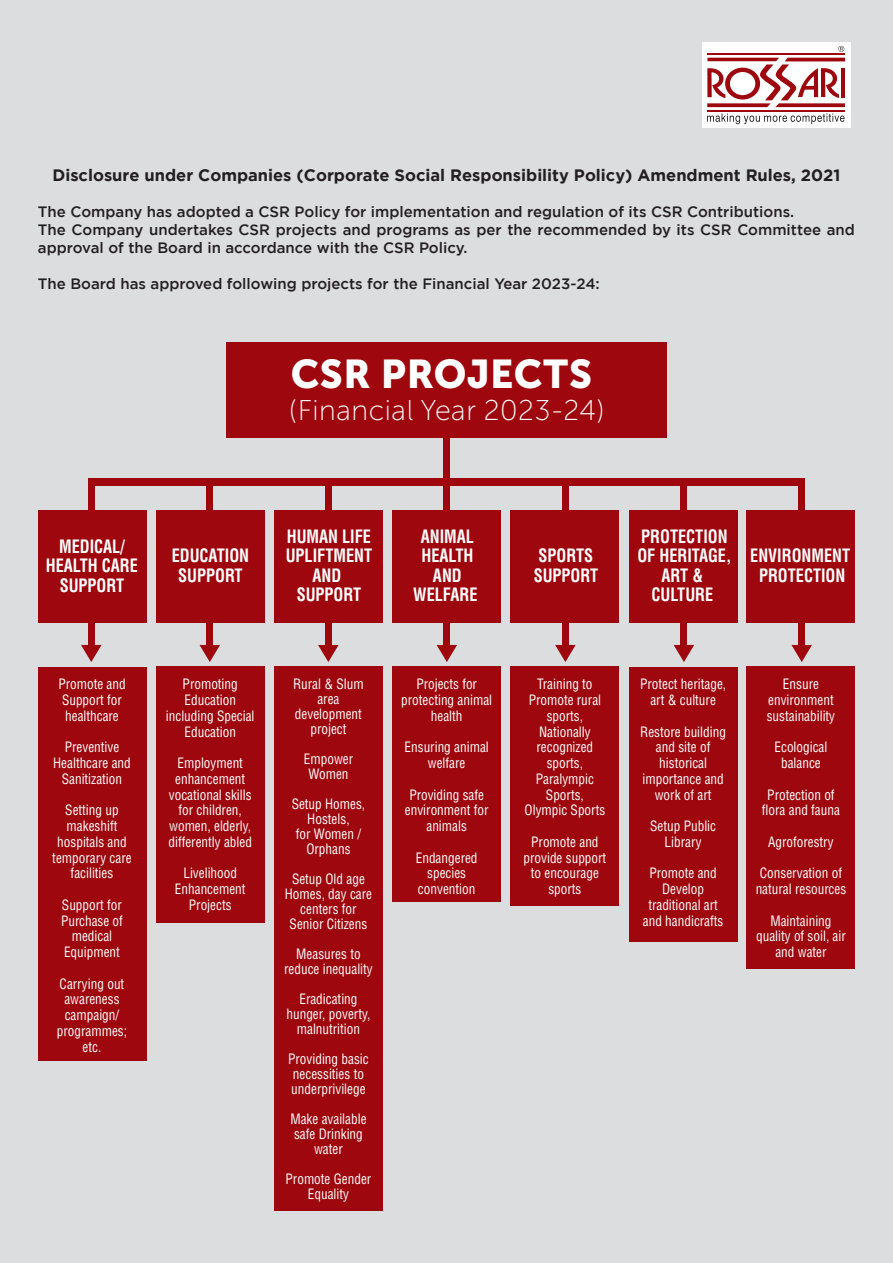
<style>
.page{position:relative;width:893px;height:1263px;background:#dcdddf}
.page>*{position:absolute;margin:0;border:0;box-sizing:border-box;transform-origin:0 0}
.t1{font:39.9px "Museo Sans Cyrl 900";letter-spacing:.02em;color:#fff}
.t2{font:28.5px "Museo Sans Cyrl 100";letter-spacing:.02em;color:#fff}
.t3{font:700 condensed 18px/19.5px "Helvetica CE";color:#fff;text-align:center;scale:.9 1}
.t4{font:700 16.5px "Gotham";color:#231f20}
.t5{font:500 15px/18px "Gotham";color:#231f20}
.t6{font:condensed 13.95px/15.8px "Helvetica CE";color:#fff;text-align:center;scale:.95 1}
</style>
<div class="page">
<div style="left:702px;top:43px;width:148px;height:85px;background:#fff"></div>
<hr style="left:707px;top:110px;width:138px;height:2px;background:#9d070d">
<hr style="left:707px;top:53px;width:138px;height:2px;background:#9d070d">
<svg style="left:707px;top:58px;width:138px;height:49px"></svg>
<svg style="left:707px;top:113px;width:137px;height:11px"></svg>
<svg style="left:838px;top:46px;width:6px;height:6px"></svg>
<div style="left:88px;top:478px;width:6px;height:175px;background:#9d070d"></div>
<svg style="left:81px;top:645px;width:21px;height:17px"></svg>
<div style="left:207px;top:478px;width:6px;height:175px;background:#9d070d"></div>
<svg style="left:200px;top:645px;width:20px;height:17px"></svg>
<div style="left:325px;top:478px;width:6px;height:175px;background:#9d070d"></div>
<svg style="left:318px;top:645px;width:21px;height:17px"></svg>
<div style="left:444px;top:478px;width:6px;height:175px;background:#9d070d"></div>
<svg style="left:437px;top:645px;width:20px;height:17px"></svg>
<div style="left:562px;top:478px;width:6px;height:175px;background:#9d070d"></div>
<svg style="left:555px;top:645px;width:21px;height:17px"></svg>
<div style="left:681px;top:478px;width:6px;height:175px;background:#9d070d"></div>
<svg style="left:674px;top:645px;width:20px;height:17px"></svg>
<div style="left:88px;top:478px;width:716px;height:8px;background:#9d070d"></div>
<div style="left:799px;top:478px;width:6px;height:175px;background:#9d070d"></div>
<svg style="left:791px;top:645px;width:21px;height:17px"></svg>
<div style="left:443px;top:422px;width:6px;height:62px;background:#9d070d"></div>
<div style="left:38px;top:667px;width:108px;height:394px;background:#9d070d"></div>
<div style="left:38px;top:510px;width:108px;height:113px;background:#9d070d"></div>
<div style="left:156px;top:667px;width:108px;height:256px;background:#9d070d"></div>
<div style="left:156px;top:510px;width:108px;height:113px;background:#9d070d"></div>
<div style="left:274px;top:667px;width:108px;height:544px;background:#9d070d"></div>
<div style="left:274px;top:510px;width:108px;height:113px;background:#9d070d"></div>
<div style="left:393px;top:667px;width:108px;height:235px;background:#9d070d"></div>
<div style="left:393px;top:510px;width:108px;height:113px;background:#9d070d"></div>
<div style="left:511px;top:667px;width:108px;height:239px;background:#9d070d"></div>
<div style="left:511px;top:510px;width:108px;height:113px;background:#9d070d"></div>
<div style="left:629px;top:667px;width:108px;height:274px;background:#9d070d"></div>
<div style="left:629px;top:510px;width:108px;height:113px;background:#9d070d"></div>
<div style="left:747px;top:667px;width:108px;height:302px;background:#9d070d"></div>
<div style="left:747px;top:510px;width:108px;height:113px;background:#9d070d"></div>
<div style="left:226px;top:343px;width:441px;height:95px;background:#9d070d"></div>
<p class="t4" style="left:52px;top:165px;width:789px">Disclosure under Companies (Corporate Social Responsibility Policy) Amendment Rules, 2021</p>
<p class="t5" style="left:38px;top:202px;width:818px">The Company has adopted a CSR Policy for implementation and regulation of its CSR Contributions.<br>The Company undertakes CSR projects and programs as per the recommended by its CSR Committee and approval of the Board in accordance with the CSR Policy.</p>
<p class="t5" style="left:38px;top:274px;width:563px">The Board has approved following projects for the Financial Year 2023-24:</p>
<h1 class="t1" style="left:291px;top:351px;width:303px">CSR PROJECTS</h1>
<h2 class="t2" style="left:290px;top:395px;width:316px">(Financial Year 2023-24)</h2>
<p class="t3" style="left:46px;top:536px;width:104px">MEDICAL/<br>HEALTH CARE<br>SUPPORT</p>
<p class="t3" style="left:172px;top:546px;width:88px">EDUCATION<br>SUPPORT</p>
<p class="t6" style="left:58px;top:676px;width:72px;text-align:left">Promote and<br>Support for healthcare</p>
<p class="t6" style="left:53px;top:739px;width:83px">Preventive<br>Healthcare and<br>Sanitization</p>
<p class="t6" style="left:52px;top:802px;width:85px">Setting up makeshift hospitals and temporary care facilities</p>
<p class="t6" style="left:61px;top:897px;width:67px">Support for<br>Purchase of medical<br>Equipment</p>
<p class="t6" style="left:57px;top:976px;width:75px">Carrying out awareness campaign/ programmes; etc.</p>
<p class="t6" style="left:166px;top:676px;width:95px">Promoting<br>Education including Special<br>Education</p>
<p class="t6" style="left:168px;top:755px;width:89px">Employment enhancement vocational skills for children, women, elderly, differently abled</p>
<p class="t6" style="left:175px;top:865px;width:76px">Livelihood<br>Enhancement<br>Projects</p>
<p class="t3" style="left:286px;top:526px;width:98px">HUMAN LIFE<br>UPLIFTMENT<br>AND<br>SUPPORT</p>
<p class="t3" style="left:413px;top:526px;width:73px">ANIMAL<br>HEALTH<br>AND<br>WELFARE</p>
<p class="t6" style="left:293px;top:677px;width:76px;line-height:15px">Rural &amp; Slum area development project</p>
<p class="t6" style="left:304px;top:752px;width:53px;line-height:15px">Empower<br>Women</p>
<p class="t6" style="left:292px;top:797px;width:79px;line-height:15px">Setup Homes,<br>Hostels,<br>for Women /<br>Orphans</p>
<p class="t6" style="left:285px;top:872px;width:93px;line-height:15px">Setup Old age<br>Homes, day care centers for<br>Senior Citizens</p>
<p class="t6" style="left:284px;top:947px;width:95px;line-height:15px">Measures to reduce inequality</p>
<p class="t6" style="left:286px;top:992px;width:90px;line-height:15px">Eradicating hunger, poverty, malnutrition</p>
<p class="t6" style="left:288px;top:1052px;width:86px;line-height:15px;text-align:left">Providing basic necessities to underprivilege</p>
<p class="t6" style="left:290px;top:1112px;width:82px;line-height:15px">Make available safe Drinking water</p>
<p class="t6" style="left:286px;top:1172px;width:92px;line-height:15px">Promote Gender<br>Equality</p>
<p class="t6" style="left:401px;top:676px;width:97px">Projects for protecting animal health</p>
<p class="t6" style="left:405px;top:739px;width:90px">Ensuring animal welfare</p>
<p class="t6" style="left:405px;top:787px;width:89px">Providing safe environment for animals</p>
<p class="t6" style="left:416px;top:850px;width:67px">Endangered species convention</p>
<p class="t3" style="left:534px;top:546px;width:73px;text-align:left">SPORTS<br>SUPPORT</p>
<p class="t6" style="left:525px;top:676px;width:86px">Training to<br>Promote rural sports,<br>Nationally recognized sports,<br>Paralympic<br>Sports,<br>Olympic Sports</p>
<p class="t6" style="left:523px;top:834px;width:89px">Promote and provide support to encourage sports</p>
<p class="t3" style="left:637px;top:526px;width:106px">PROTECTION<br>OF HERITAGE,<br>ART &amp;<br>CULTURE</p>
<p class="t3" style="left:750px;top:546px;width:113px">ENVIRONMENT<br>PROTECTION</p>
<p class="t6" style="left:640px;top:676px;width:92px">Protect heritage, art &amp; culture</p>
<p class="t6" style="left:640px;top:724px;width:92px">Restore building and site of historical importance and work of art</p>
<p class="t6" style="left:650px;top:818px;width:71px">Setup Public<br>Library</p>
<p class="t6" style="left:643px;top:865px;width:86px">Promote and<br>Develop traditional art and handicrafts</p>
<p class="t6" style="left:767px;top:676px;width:74px">Ensure environment sustainability</p>
<p class="t6" style="left:774px;top:739px;width:57px">Ecological balance</p>
<p class="t6" style="left:762px;top:787px;width:84px">Protection of flora and fauna</p>
<p class="t6" style="left:768px;top:834px;width:71px">Agroforestry</p>
<p class="t6" style="left:756px;top:865px;width:97px;text-align:left">Conservation of natural resources</p>
<p class="t6" style="left:756px;top:913px;width:96px">Maintaining quality of soil, air and water</p>
</div>
